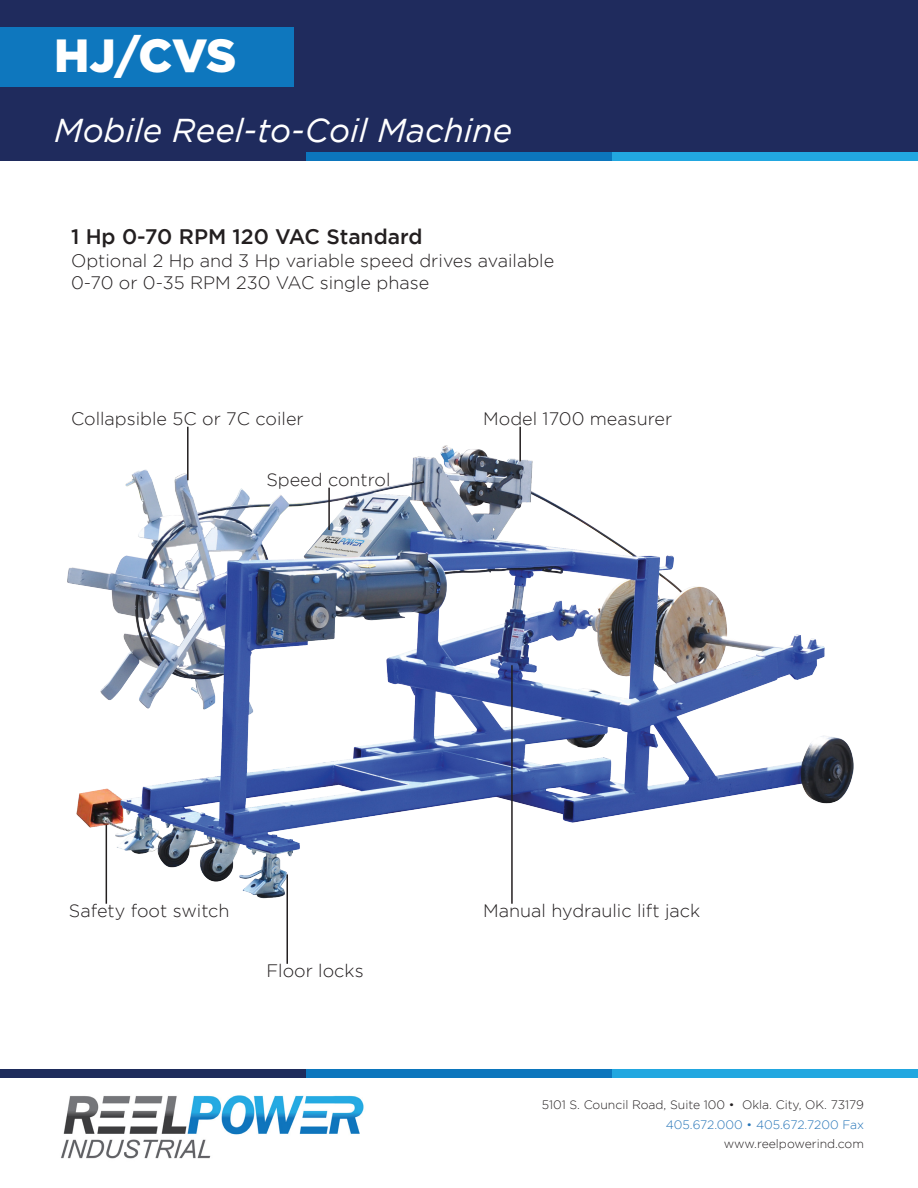
<style>
.page{position:relative;width:918px;height:1188px;background:#fff}
.page>*{position:absolute;margin:0;border:0;box-sizing:border-box;transform-origin:0 0}
.t1{font:900 46.5px "Gotham";color:#fff}
.t2{font:italic 33px "Gotham";color:#fff}
.t3{font:500 21px "Gotham";color:#231f20}
.t4{font:300 18px "Gotham";color:#231f20}
.t5{font:300 12.15px "Gotham";color:#231f20}
.t6{font:300 12.15px "Gotham";color:#2675b8}
</style>
<div class="page">
<img style="left:61px;top:1095px;width:303px;height:64px">
<div style="left:0;top:0;width:918px;height:160px;background:#1f2b5d"></div>
<div style="left:612px;top:152px;width:306px;height:8px;background:#22a7e0"></div>
<div style="left:0;top:27px;width:293px;height:59px;background:#0e77be"></div>
<img style="left:67px;top:445px;width:787px;height:459px">
<div style="left:306px;top:152px;width:306px;height:8px;background:#0c76bd"></div>
<div style="left:612px;top:1069px;width:306px;height:9px;background:#22a7e0"></div>
<div style="left:306px;top:1069px;width:306px;height:9px;background:#0c76bd"></div>
<div style="left:0;top:1069px;width:306px;height:9px;background:#1e2c5c"></div>
<hr style="left:519px;top:427px;width:2px;height:34px;background:#231f20">
<hr style="left:106px;top:825px;width:1px;height:79px;background:#231f20">
<hr style="left:511px;top:665px;width:2px;height:239px;background:#231f20">
<hr style="left:328px;top:488px;width:2px;height:42px;background:#231f20">
<hr style="left:187px;top:427px;width:2px;height:53px;background:#231f20">
<hr style="left:286px;top:874px;width:2px;height:90px;background:#231f20">
<p class="t1" style="left:54px;top:29px;width:184px">HJ/CVS</p>
<p class="t2" style="left:54px;top:113px;width:460px">Mobile Reel-to-Coil Machine</p>
<p class="t3" style="left:71px;top:225px;width:353px">1 Hp 0-70 RPM 120 VAC Standard</p>
<p class="t4" style="left:71px;top:250px;width:485px">Optional 2 Hp and 3 Hp variable speed drives available</p>
<p class="t4" style="left:71px;top:273px;width:360px">0-70 or 0-35 RPM 230 VAC single phase</p>
<p class="t4" style="left:71px;top:409px;width:234px">Collapsible 5C or 7C coiler</p>
<p class="t4" style="left:266px;top:470px;width:126px">Speed control</p>
<p class="t4" style="left:483px;top:409px;width:191px">Model 1700 measurer</p>
<p class="t4" style="left:69px;top:901px;width:162px">Safety foot switch</p>
<p class="t4" style="left:266px;top:961px;width:99px">Floor locks</p>
<p class="t4" style="left:483px;top:901px;width:219px">Manual hydraulic lift jack</p>
<p class="t5" style="left:542px;top:1098px;width:324px">5101 S. Council Road, Suite 100 • Okla. City, OK. 73179</p>
<p class="t6" style="left:666px;top:1118px;width:200px">405.672.000 • 405.672.7200 Fax</p>
<p class="t5" style="left:724px;top:1137px;width:142px">www.reelpowerind.com</p>
</div>
